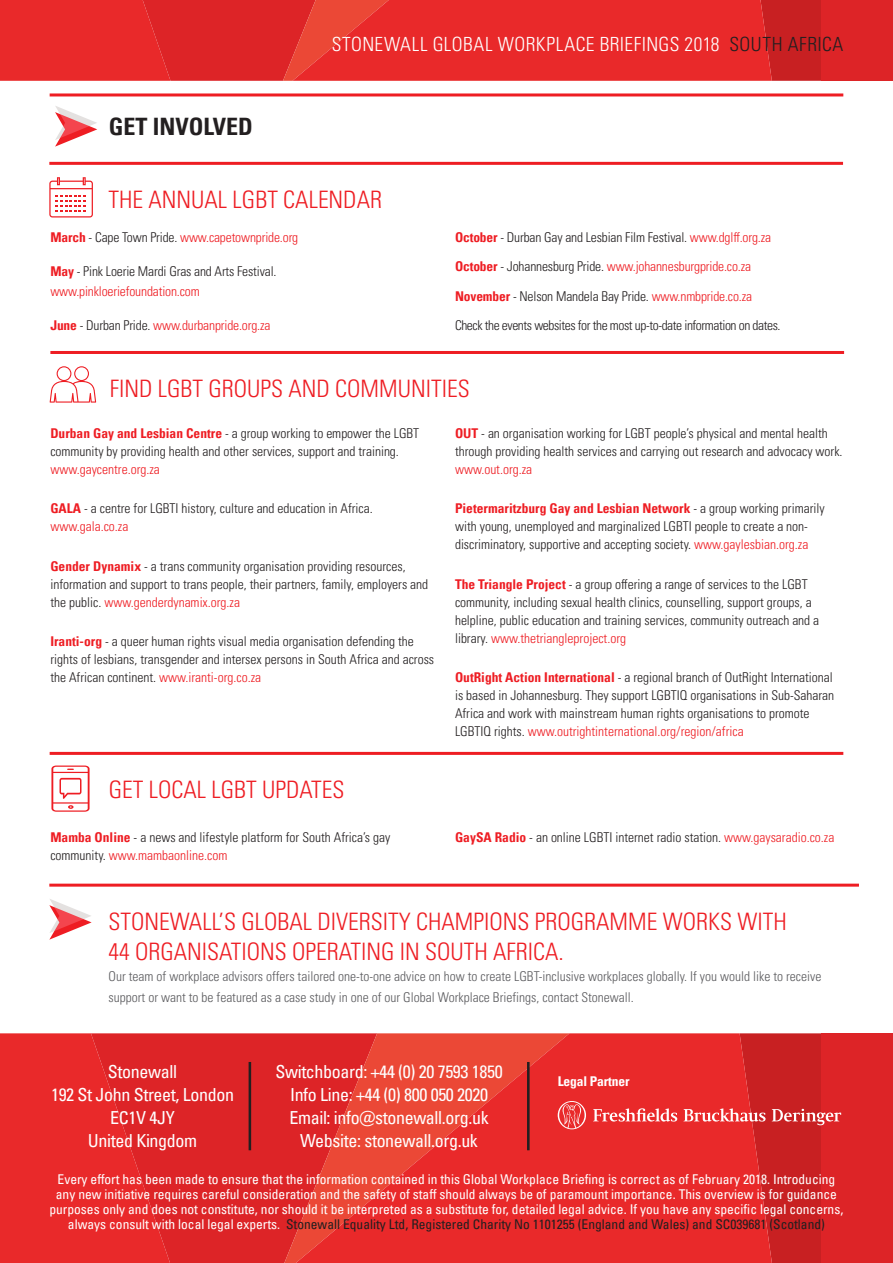
<style>
.page{position:relative;width:893px;height:1263px;background:#fff}
.page>*{position:absolute;margin:0;border:0;box-sizing:border-box;transform-origin:0 0}
.t1{font:300 condensed 24px/30px "Univers LT Pro";color:#ee1d23}
.t2{font:700 condensed 24px "Univers LT Pro";color:#231f20}
.t3{font:300 condensed 19.5px "Univers LT Pro";letter-spacing:.02em;color:#fff}
.t4{font:condensed 18px/23.2px "Univers LT Pro";letter-spacing:-.02em;color:#fff;text-align:center}
.t5{font:300 condensed 13.5px/18px "Univers LT Pro";color:#231f20}
.t6{font:condensed 13.5px/15px "Univers LT Pro";color:#fff;text-align:center}
.t7{font:300 condensed 13.5px/21px "Univers LT Pro";color:#5c5c5f}
.t8{font:300 condensed 13.5px "Univers LT Pro";letter-spacing:-.01em;color:#ee1d23}
.t9{font:700 condensed 13.5px "Univers LT Pro";letter-spacing:-.01em;color:#fff}
.s1{color:#231f20}
.s2{font-weight:700}
.s3{font-weight:700;color:#ee1d23}
.s4{color:#ee1d23}
</style>
<div class="page">
<hr style="left:50px;top:351px;width:794px;height:3px;background:#ee1d23">
<hr style="left:50px;top:752px;width:793px;height:3px;background:#ee1d23">
<hr style="left:50px;top:93px;width:793px;height:3px;background:#ee1d23">
<svg style="left:55px;top:106px;width:42px;height:41px"></svg>
<hr style="left:49px;top:162px;width:794px;height:3px;background:#ee1d23">
<hr style="left:49px;top:884px;width:810px;height:3px;background:#ee1d23">
<svg style="left:49px;top:899px;width:43px;height:41px"></svg>
<svg style="left:0;top:0;width:821px;height:81px;background:#e4292a"></svg>
<div style="left:821px;top:0;width:72px;height:81px;background:#dd2427"></div>
<div style="left:170px;top:1033px;width:114px;height:230px;background:#dd2427"></div>
<svg style="left:284px;top:1033px;width:12px;height:230px;background:#dd2628"></svg>
<svg style="left:296px;top:1033px;width:387px;height:230px;background:#e8312d"></svg>
<svg style="left:0;top:1033px;width:170px;height:230px;background:#e62829"></svg>
<hr style="left:527px;top:1062px;width:3px;height:88px;background:#231f20">
<hr style="left:249px;top:1062px;width:2px;height:88px;background:#231f20">
<svg style="left:683px;top:1033px;width:210px;height:230px;background:#db282a"></svg>
<svg style="left:593px;top:1108px;width:84px;height:13px"></svg>
<svg style="left:558px;top:1101px;width:28px;height:28px"></svg>
<svg style="left:49px;top:177px;width:44px;height:40px"></svg>
<svg style="left:50px;top:366px;width:46px;height:37px"></svg>
<svg style="left:51px;top:765px;width:39px;height:47px"></svg>
<h1 class="t2" style="left:109px;top:112px;width:145px">GET INVOLVED</h1>
<h2 class="t3" style="left:332px;top:31px;width:513px">STONEWALL GLOBAL WORKPLACE BRIEFINGS 2018 <span class="s1">SOUTH AFRICA</span></h2>
<h1 class="t1" style="left:109px;top:183px;width:275px">THE ANNUAL LGBT CALENDAR</h1>
<p class="t8" style="left:50px;top:228px;width:249px"><span class="s2">March</span> <span class="s1">- Cape Town Pride.</span> www.capetownpride.org</p>
<p class="t5" style="left:50px;top:260px;width:228px;line-height:20.7px"><span class="s3">May</span> - Pink Loerie Mardi Gras and Arts Festival. <span class="s4">www.pinkloeriefoundation.com</span></p>
<p class="t8" style="left:50px;top:316px;width:222px"><span class="s2">June</span> <span class="s1">- Durban Pride.</span> www.durbanpride.org.za</p>
<p class="t5" style="left:455px;top:222px;width:327px;line-height:29.2px"><span class="s3">October</span> - Durban Gay and Lesbian Film Festival. <span class="s4">www.dglff.org.za </span><span class="s3">October</span> - Johannesburg Pride. <span class="s4">www.johannesburgpride.co.za </span><span class="s3">November</span> - Nelson Mandela Bay Pride. <span class="s4">www.nmbpride.co.za </span>Check the events websites for the most up-to-date information on dates.</p>
<h1 class="t1" style="left:110px;top:372px;width:362px">FIND LGBT GROUPS AND COMMUNITIES</h1>
<p class="t5" style="left:50px;top:424px;width:370px"><span class="s3">Durban Gay and Lesbian Centre</span> - a group working to empower the LGBT community by providing health and other services, support and training.</p>
<p class="t8" style="left:50px;top:460px;width:111px">www.gaycentre.org.za</p>
<p class="t5" style="left:50px;top:499px;width:324px"><span class="s3">GALA</span> - a centre for LGBTI history, culture and education in Africa. <span class="s4">www.gala.co.za</span></p>
<p class="t5" style="left:50px;top:556px;width:379px"><span class="s3">Gender Dynamix</span> - a trans community organisation providing resources, information and support to trans people, their partners, family, employers and the public. <span class="s4">www.genderdynamix.org.za</span></p>
<p class="t5" style="left:50px;top:631px;width:385px"><span class="s3">Iranti-org</span> - a queer human rights visual media organisation defending the rights of lesbians, transgender and intersex persons in South Africa and across the African continent. <span class="s4">www.iranti-org.co.za</span></p>
<h1 class="t1" style="left:109px;top:773px;width:237px">GET LOCAL LGBT UPDATES</h1>
<p class="t5" style="left:50px;top:828px;width:341px"><span class="s3">Mamba Online</span> - a news and lifestyle platform for South Africa’s gay community. <span class="s4">www.mambaonline.com</span></p>
<p class="t5" style="left:455px;top:424px;width:389px"><span class="s3">OUT</span> - an organisation working for LGBT people’s physical and mental health through providing health services and carrying out research and advocacy work.</p>
<p class="t8" style="left:455px;top:460px;width:79px">www.out.org.za</p>
<p class="t5" style="left:455px;top:499px;width:371px"><span class="s3">Pietermaritzburg Gay and Lesbian Network</span> - a group working primarily with young, unemployed and marginalized LGBTI people to create a non&shy;discriminatory, supportive and accepting society. <span class="s4">www.gaylesbian.org.za</span></p>
<p class="t5" style="left:455px;top:574px;width:366px"><span class="s3">The Triangle Project</span> - a group offering a range of services to the LGBT community, including sexual health clinics, counselling, support groups, a helpline, public education and training services, community outreach and a library. <span class="s4">www.thetriangleproject.org</span></p>
<p class="t5" style="left:455px;top:667px;width:381px"><span class="s3">OutRight Action International</span> - a regional branch of OutRight International is based in Johannesburg. They support LGBTIQ organisations in Sub-Saharan Africa and work with mainstream human rights organisations to promote LGBTIQ rights. <span class="s4">www.outrightinternational.org/region/africa</span></p>
<p class="t5" style="left:455px;top:828px;width:381px"><span class="s3">GaySA Radio</span> - an online LGBTI internet radio station. <span class="s4">www.gaysaradio.co.za</span></p>
<h1 class="t1" style="left:109px;top:905px;width:680px">STONEWALL’S GLOBAL DIVERSITY CHAMPIONS PROGRAMME WORKS WITH<br>44 ORGANISATIONS OPERATING IN SOUTH AFRICA.</h1>
<p class="t7" style="left:109px;top:965px;width:714px">Our team of workplace advisors offers tailored one-to-one advice on how to create LGBT-inclusive workplaces globally. If you would like to receive support or want to be featured as a case study in one of our Global Workplace Briefings, contact Stonewall.</p>
<h3 class="t4" style="left:275px;top:1059px;width:229px">Switchboard: +44 (0) 20 7593 1850<br>Info Line: +44 (0) 800 050 2020<br>Email: info@stonewall.org.uk<br>Website: stonewall.org.uk</h3>
<h3 class="t4" style="left:51px;top:1059px;width:184px">Stonewall<br>192 St John Street, London<br>EC1V 4JY<br>United Kingdom</h3>
<p class="t9" style="left:558px;top:1072px;width:73px">Legal Partner</p>
<p class="t6" style="left:49px;top:1171px;width:795px">Every effort has been made to ensure that the information contained in this Global Workplace Briefing is correct as of February 2018. Introducing any new initiative requires careful consideration and the safety of staff should always be of paramount importance. This overview is for guidance purposes only and does not constitute, nor should it be interpreted as a substitute for, detailed legal advice. If you have any specific legal concerns, always consult with local legal experts. <span class="s1">Stonewall Equality Ltd, Registered Charity No 1101255 (England and Wales) and SC039681 (Scotland)</span></p>
</div>
